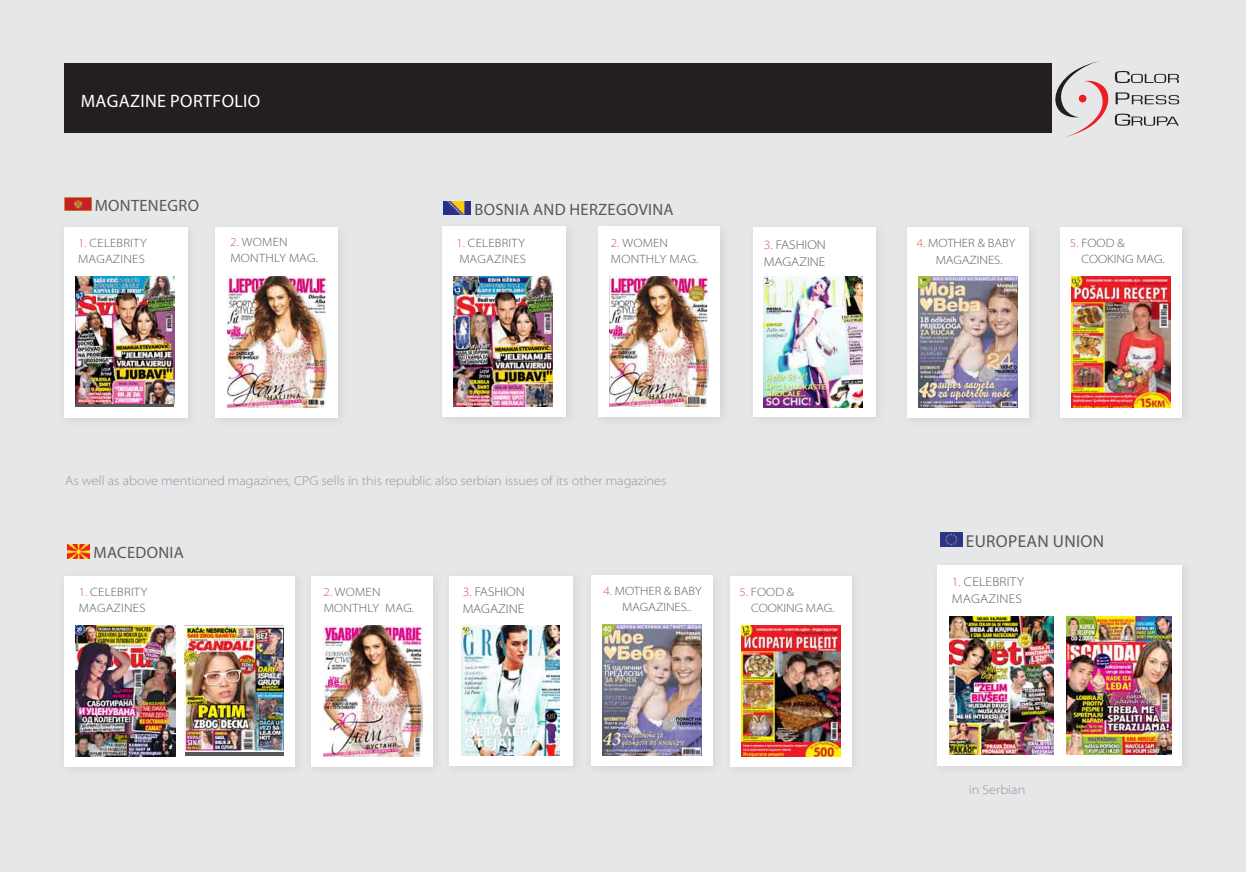
<style>
.page{position:relative;width:1246px;height:872px;background:#e6e7e9}
.page>*{position:absolute;margin:0;border:0;box-sizing:border-box;transform-origin:0 0}
.t1{font:18px "Myriad Pro";letter-spacing:.02em;color:#fff}
.t2{font:17.25px "Myriad Pro";letter-spacing:.02em;color:#57585a}
.t3{font:16.5px "Myriad Pro";letter-spacing:.02em;color:#57585a}
.t4{font:300 semi-expanded 12.9px "Myriad Pro";color:#939598}
.t5{font:300 semi-expanded 12.75px/17px "Myriad Pro";color:#57585a}
.t6{font:300 semi-expanded 12.75px "Myriad Pro";letter-spacing:.02em;color:#57585a}
.t7{font:300 semi-expanded 12.15px "Myriad Pro";letter-spacing:.015em;color:#57585a}
.s1{color:#d95842}
</style>
<div class="page">
<div style="left:64px;top:64px;width:987px;height:69px;background:#231f20"></div>
<svg style="left:1055px;top:61px;width:124px;height:76px"></svg>
<img style="left:65px;top:198px;width:26px;height:13px">
<div style="left:215px;top:227px;width:123px;height:190px;background:#fff"></div>
<img style="left:227px;top:276px;width:99px;height:131px">
<div style="left:64px;top:227px;width:124px;height:190px;background:#fff"></div>
<div style="left:75px;top:276px;width:99px;height:131px;background:#57585a"></div>
<img style="left:75px;top:276px;width:99px;height:128px">
<img style="left:68px;top:545px;width:22px;height:13px">
<div style="left:64px;top:576px;width:231px;height:190px;background:#fff"></div>
<img style="left:75px;top:625px;width:100px;height:131px">
<div style="left:185px;top:625px;width:99px;height:131px;background:#57585a"></div>
<img style="left:185px;top:625px;width:99px;height:127px">
<div style="left:591px;top:575px;width:121px;height:190px;background:#fff"></div>
<img style="left:602px;top:624px;width:99px;height:131px">
<div style="left:730px;top:576px;width:122px;height:190px;background:#fff"></div>
<img style="left:741px;top:625px;width:99px;height:131px">
<div style="left:311px;top:576px;width:122px;height:190px;background:#fff"></div>
<img style="left:324px;top:625px;width:99px;height:131px">
<img style="left:444px;top:201px;width:27px;height:14px">
<div style="left:442px;top:227px;width:124px;height:190px;background:#fff"></div>
<img style="left:453px;top:276px;width:99px;height:131px">
<div style="left:907px;top:227px;width:122px;height:190px;background:#fff"></div>
<img style="left:919px;top:277px;width:99px;height:130px">
<div style="left:1060px;top:227px;width:122px;height:190px;background:#fff"></div>
<img style="left:1072px;top:276px;width:99px;height:131px">
<div style="left:598px;top:227px;width:122px;height:190px;background:#fff"></div>
<img style="left:610px;top:276px;width:99px;height:131px">
<div style="left:937px;top:565px;width:245px;height:200px;background:#fff"></div>
<img style="left:941px;top:532px;width:21px;height:14px">
<img style="left:949px;top:616px;width:104px;height:138px">
<img style="left:1066px;top:616px;width:105px;height:138px">
<div style="left:449px;top:576px;width:123px;height:190px;background:#fff"></div>
<img style="left:461px;top:625px;width:99px;height:130px">
<div style="left:753px;top:227px;width:122px;height:189px;background:#fff"></div>
<img style="left:764px;top:276px;width:98px;height:131px">
<p class="t1" style="left:81px;top:91px;width:181px">MAGAZINE PORTFOLIO</p>
<p class="t3" style="left:95px;top:196px;width:12px">MONTENEGRO</p>
<p class="t7" style="left:78px;top:236px;width:70px"><span class="s1">1.</span> CELEBRITY</p>
<p class="t7" style="left:78px;top:252px;width:68px">MAGAZINES</p>
<p class="t7" style="left:230px;top:235px;width:59px"><span class="s1">2.</span> WOMEN</p>
<p class="t7" style="left:230px;top:251px;width:89px">MONTHLY MAG.</p>
<p class="t3" style="left:475px;top:200px;width:200px">BOSNIA AND HERZEGOVINA</p>
<p class="t7" style="left:456px;top:236px;width:70px"><span class="s1">1.</span> CELEBRITY</p>
<p class="t7" style="left:459px;top:252px;width:68px">MAGAZINES</p>
<p class="t7" style="left:611px;top:236px;width:59px"><span class="s1">2.</span> WOMEN</p>
<p class="t7" style="left:611px;top:252px;width:89px">MONTHLY MAG.</p>
<p class="t5" style="left:764px;top:236px;width:64px"><span class="s1">3.</span> FASHION<br>MAGAZINE</p>
<p class="t7" style="left:917px;top:237px;width:100px"><span class="s1">4.</span> MOTHER &amp; BABY</p>
<p class="t7" style="left:936px;top:253px;width:68px">MAGAZINES.</p>
<p class="t7" style="left:1070px;top:236px;width:56px"><span class="s1">5.</span> FOOD &amp;</p>
<p class="t7" style="left:1081px;top:252px;width:85px">COOKING MAG.</p>
<p class="t4" style="left:65px;top:474px;width:603px">As well as above mentioned magazines, CPG sells in this republic also serbian issues of its other magazines</p>
<p class="t3" style="left:94px;top:544px;width:92px">MACEDONIA</p>
<p class="t7" style="left:79px;top:585px;width:70px"><span class="s1">1.</span> CELEBRITY</p>
<p class="t7" style="left:79px;top:601px;width:68px">MAGAZINES</p>
<p class="t7" style="left:324px;top:585px;width:58px"><span class="s1">2.</span> WOMEN</p>
<p class="t7" style="left:324px;top:601px;width:92px">MONTHLY MAG.</p>
<p class="t5" style="left:463px;top:584px;width:64px"><span class="s1">3.</span> FASHION<br>MAGAZINE</p>
<p class="t7" style="left:603px;top:584px;width:100px"><span class="s1">4.</span> MOTHER &amp; BABY</p>
<p class="t7" style="left:622px;top:600px;width:70px">MAGAZINES..</p>
<p class="t7" style="left:739px;top:585px;width:56px"><span class="s1">5.</span> FOOD &amp;</p>
<p class="t7" style="left:751px;top:601px;width:85px">COOKING MAG.</p>
<p class="t2" style="left:966px;top:531px;width:140px">EUROPEAN UNION</p>
<p class="t6" style="left:952px;top:575px;width:74px"><span class="s1">1.</span> CELEBRITY</p>
<p class="t5" style="left:952px;top:590px;width:37px">MAGazines</p>
<p class="t4" style="left:969px;top:783px;width:58px">in Serbian</p>
</div>
